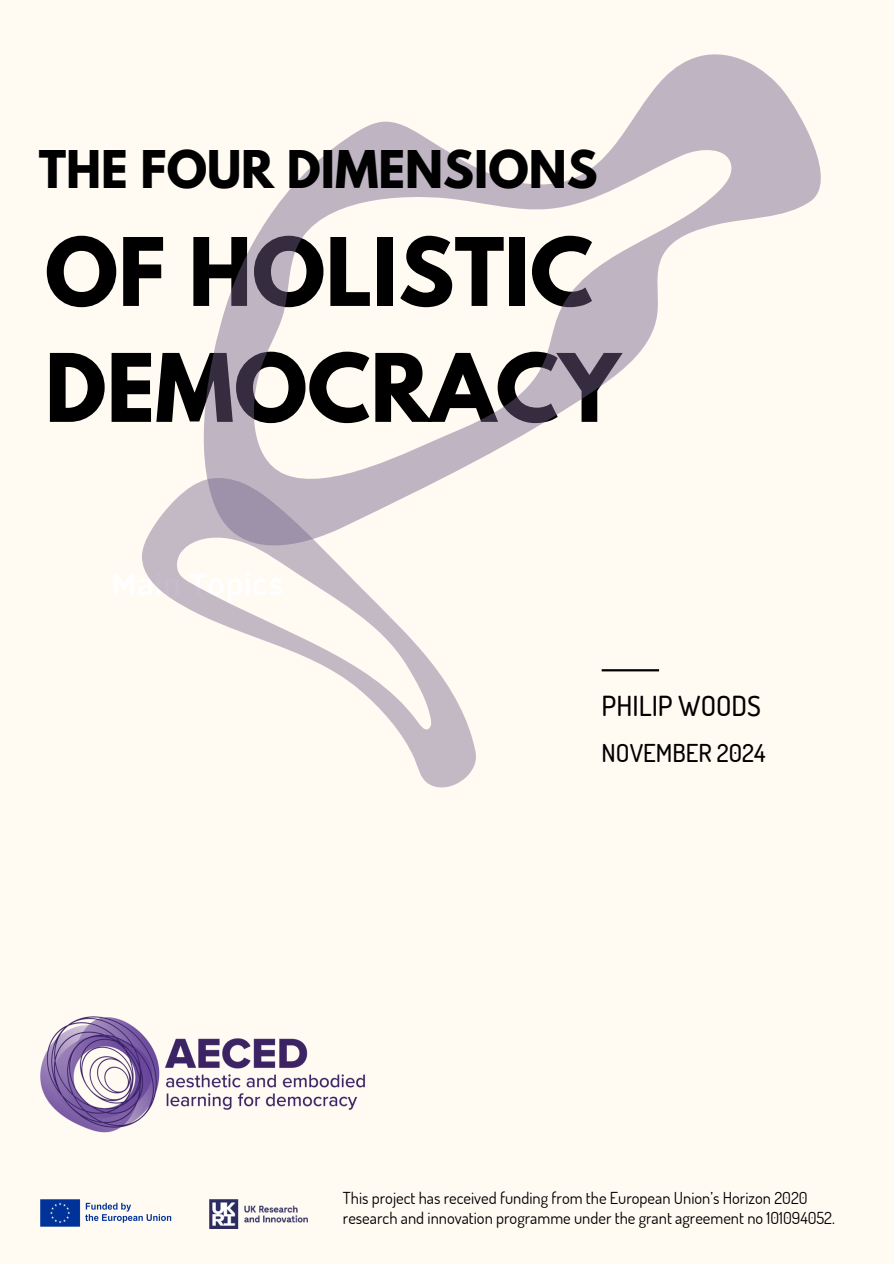
<style>
.page{position:relative;width:894px;height:1264px;background:#fff}
.page>*{position:absolute;margin:0;border:0;box-sizing:border-box;transform-origin:0 0}
.t1{font:700 83.55px/115.8px "League Spartan";color:#000}
.t2{font:700 46.05px "League Spartan";color:#000}
.t3{font:500 27.6px "Dosis";color:#000}
.t4{font:500 24.6px "Dosis";color:#000}
.t5{font:16.5px/20.2px "Dosis";color:#000}
</style>
<div class="page">
<div style="left:0;top:0;width:893px;height:1263px;background:#fffaf2"></div>
<svg style="left:142px;top:561px;width:334px;height:227px"></svg>
<svg style="left:142px;top:54px;width:679px;height:507px"></svg>
<hr style="left:601px;top:669px;width:58px;height:2px;background:#000">
<img style="left:40px;top:1199px;width:132px;height:28px">
<img style="left:210px;top:1199px;width:97px;height:29px">
<img style="left:40px;top:1016px;width:325px;height:117px">
<h1 class="t2" style="left:39px;top:147px;width:560px">THE FOUR DIMENSIONS</h1>
<h2 class="t1" style="left:45px;top:225px;width:576px">OF HOLISTIC<br>DEMOCRACY</h2>
<h3 class="t3" style="left:601px;top:687px;width:161px">PHILIP WOODS</h3>
<p class="t4" style="left:601px;top:736px;width:165px">NOVEMBER 2024</p>
<p class="t5" style="left:343px;top:1187px;width:493px">This project has received funding from the European Union’s Horizon 2020 research and innovation programme under the grant agreement no 101094052.</p>
</div>
